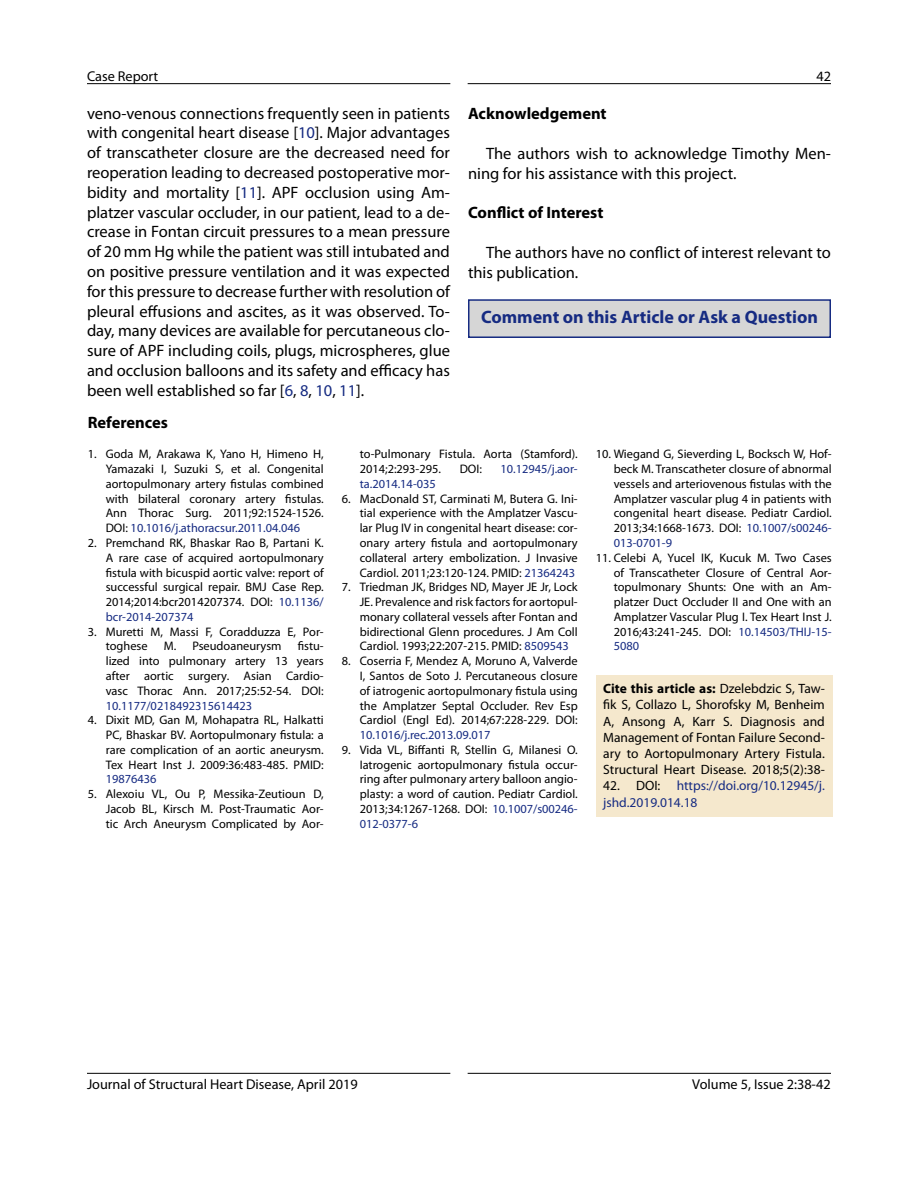
<style>
.page{position:relative;width:918px;height:1188px;background:#fff}
.page>*{position:absolute;margin:0;border:0;box-sizing:border-box;transform-origin:0 0}
.t1{font:700 18px "Myriad Pro";color:#162b82}
.t2{font:16.5px/19.8px "Myriad Pro";color:#000}
.t3{font:700 16.5px "Myriad Pro";color:#000}
.t4{font:14.25px "Myriad Pro";color:#000}
.t5{font:13.5px/16.2px "Myriad Pro";color:#000;text-align:justify}
.t6{font:13.5px/16.2px "Myriad Pro";color:#162b82}
.t7{font:12.3px/14.9px "Myriad Pro";color:#000;text-align:justify}
.t8{font:12.3px "Myriad Pro";color:#162b82}
.s1{color:#162b82}
.s2{font-weight:700}
.s3{color:#000}
</style>
<div class="page">
<hr style="left:87px;top:1073px;width:363px;height:1px;background:#000">
<hr style="left:468px;top:1073px;width:363px;height:1px;background:#000">
<hr style="left:87px;top:83px;width:363px;height:1px;background:#000">
<hr style="left:468px;top:83px;width:363px;height:1px;background:#000">
<div style="left:469px;top:300px;width:361px;height:37px;background:#d6d6d6"></div>
<div style="left:468px;top:299px;width:363px;height:39px;border:2px solid #162b82"></div>
<div style="left:596px;top:676px;width:236px;height:141px;background:#f5e8cd"></div>
<p class="t4" style="left:87px;top:68px;width:73px">Case Report</p>
<p class="t4" style="left:816px;top:68px;width:16px">42</p>
<h2 class="t3" style="left:468px;top:104px;width:140px">Acknowledgement</h2>
<h2 class="t2" style="left:468px;top:144px;width:365px;text-indent:18px">The authors wish to acknowledge Timothy Men&shy;ning for his assistance with this project.</h2>
<h2 class="t3" style="left:468px;top:203px;width:137px">Conflict of Interest</h2>
<h2 class="t2" style="left:468px;top:243px;width:364px;text-indent:18px">The authors have no conflict of interest relevant to this publication.</h2>
<h1 class="t1" style="left:481px;top:307px;width:338px">Comment on this Article or Ask a Question</h1>
<p class="t2" style="left:87px;top:104px;width:365px;text-align:justify">veno-venous connections frequently seen in patients with congenital heart disease [<span class="s1">10</span>]. Major advantages of transcatheter closure are the decreased need for reoperation leading to decreased postoperative mor&shy;bidity and mortality [<span class="s1">11</span>]. APF occlusion using Am&shy;platzer vascular occluder, in our patient, lead to a de&shy;crease in Fontan circuit pressures to a mean pressure of 20 mm Hg while the patient was still intubated and on positive pressure ventilation and it was expected for this pressure to decrease further with resolution of pleural effusions and ascites, as it was observed. To&shy;day, many devices are available for percutaneous clo&shy;sure of APF including coils, plugs, microspheres, glue and occlusion balloons and its safety and efficacy has been well established so far [<span class="s1">6</span>, <span class="s1">8</span>, <span class="s1">10</span>, <span class="s1">11</span>].</p>
<h2 class="t3" style="left:88px;top:413px;width:82px">References</h2>
<p class="t7" style="left:106px;top:447px;width:220px;text-indent:-18px">1. Goda M, Arakawa K, Yano H, Himeno H, Yamazaki I, Suzuki S, et al. Congenital aortopulmonary artery fistulas combined with bilateral coronary artery fistulas.<br>Ann Thorac Surg. 2011;92:1524-1526.<br>DOI: <span class="s1">10.1016/j.athoracsur.2011.04.046</span></p>
<p class="t7" style="left:106px;top:536px;width:220px;text-indent:-18px">2. Premchand RK, Bhaskar Rao B, Partani K.<br>A rare case of acquired aortopulmonary fistula with bicuspid aortic valve: report of successful surgical repair. BMJ Case Rep.<br>2014;2014:bcr2014207374. DOI: <span class="s1">10.1136/ bcr-2014-207374</span></p>
<p class="t7" style="left:106px;top:624px;width:220px;text-indent:-18px">3. Muretti M, Massi F, Coradduzza E, Por&shy;toghese</p>
<p class="t7" style="left:106px;top:639px;width:220px;text-indent:192px">fistu&shy;lized into pulmonary artery 13 years after aortic surgery. Asian Cardio&shy;vasc Thorac Ann. 2017;25:52-54. DOI:</p>
<p class="t8" style="left:106px;top:699px;width:148px">10.1177/0218492315614423</p>
<p class="t7" style="left:106px;top:713px;width:220px;text-indent:-18px">4. Dixit MD, Gan M, Mohapatra RL, Halkatti PC, Bhaskar BV. Aortopulmonary fistula: a rare complication of an aortic aneurysm.<br>Tex Heart Inst J. 2009:36:483-485. PMID:</p>
<p class="t8" style="left:106px;top:773px;width:52px">19876436</p>
<p class="t7" style="left:106px;top:787px;width:220px;text-indent:-18px">5. Alexoiu VL, Ou P, Messika-Zeutioun D, Jacob BL, Kirsch M. Post-Traumatic Aor&shy;tic Arch Aneurysm Complicated by Aor-</p>
<p class="t7" style="left:164px;top:639px;width:119px">M. Pseudoaneurysm</p>
<p class="t7" style="left:360px;top:447px;width:220px">to-Pulmonary Fistula. Aorta (Stamford).<br>2014;2:293-295.</p>
<p class="t7" style="left:460px;top:462px;width:24px">DOI:</p>
<p class="t8" style="left:501px;top:462px;width:79px">10.12945/j.aor-</p>
<p class="t8" style="left:360px;top:477px;width:78px">ta.2014.14-035</p>
<p class="t7" style="left:360px;top:491px;width:220px;text-indent:-18px">6. MacDonald ST, Carminati M, Butera G. Ini&shy;tial experience with the Amplatzer Vascu&shy;lar Plug IV in congenital heart disease: cor&shy;onary artery fistula and aortopulmonary collateral artery embolization. J Invasive Cardiol. 2011;23:120-124. PMID: <span class="s1">21364243</span></p>
<p class="t7" style="left:360px;top:580px;width:220px;text-indent:-18px">7. Triedman JK, Bridges ND, Mayer JE Jr, Lock JE. Prevalence and risk factors for aortopul&shy;monary collateral vessels after Fontan and bidirectional Glenn procedures. J Am Coll Cardiol. 1993;22:207-215. PMID: <span class="s1">8509543</span></p>
<p class="t7" style="left:360px;top:654px;width:220px;text-indent:-18px">8. Coserria F, Mendez A, Moruno A, Valverde I, Santos de Soto J. Percutaneous closure of iatrogenic aortopulmonary fistula using the Amplatzer Septal Occluder. Rev Esp Cardiol (Engl Ed). 2014;67:228-229. DOI:</p>
<p class="t8" style="left:360px;top:728px;width:132px">10.1016/j.rec.2013.09.017</p>
<p class="t7" style="left:360px;top:743px;width:220px;text-indent:-18px">9. Vida VL, Biffanti R, Stellin G, Milanesi O.<br>Iatrogenic aortopulmonary fistula occur&shy;ring after pulmonary artery balloon angio&shy;plasty: a word of caution. Pediatr Cardiol.<br>2013;34:1267-1268. DOI: <span class="s1">10.1007/s00246- 012-0377-6</span></p>
<p class="t7" style="left:614px;top:447px;width:220px;text-indent:-18px">10. Wiegand G, Sieverding L, Bocksch W, Hof&shy;beck M. Transcatheter closure of abnormal vessels and arteriovenous fistulas with the Amplatzer vascular plug 4 in patients with congenital heart disease. Pediatr Cardiol.<br>2013;34:1668-1673. DOI: <span class="s1">10.1007/s00246- 013-0701-9</span></p>
<p class="t7" style="left:614px;top:551px;width:220px;text-indent:-18px">11. Celebi A, Yucel IK, Kucuk M. Two Cases of Transcatheter Closure of Central Aor&shy;topulmonary Shunts: One with an Am&shy;platzer Duct Occluder II and One with an Amplatzer Vascular Plug I. Tex Heart Inst J.<br>2016;43:241-245. DOI: <span class="s1">10.14503/THIJ-15- 5080</span></p>
<p class="t5" style="left:603px;top:681px;width:223px"><span class="s2">Cite this article as:</span> Dzelebdzic S, Taw&shy;fik S, Collazo L, Shorofsky M, Benheim A, Ansong A, Karr S. Diagnosis and Management of Fontan Failure Second&shy;ary to Aortopulmonary Artery Fistula.<br>Structural Heart Disease. 2018;5(2):38-</p>
<p class="t6" style="left:603px;top:778px;width:223px"><span class="s3">42. DOI:</span> https://doi.org/10.12945/j. jshd.2019.014.18</p>
<p class="t4" style="left:87px;top:1076px;width:272px">Journal of Structural Heart Disease, April 2019</p>
<p class="t4" style="left:692px;top:1076px;width:140px">Volume 5, Issue 2:38-42</p>
</div>
